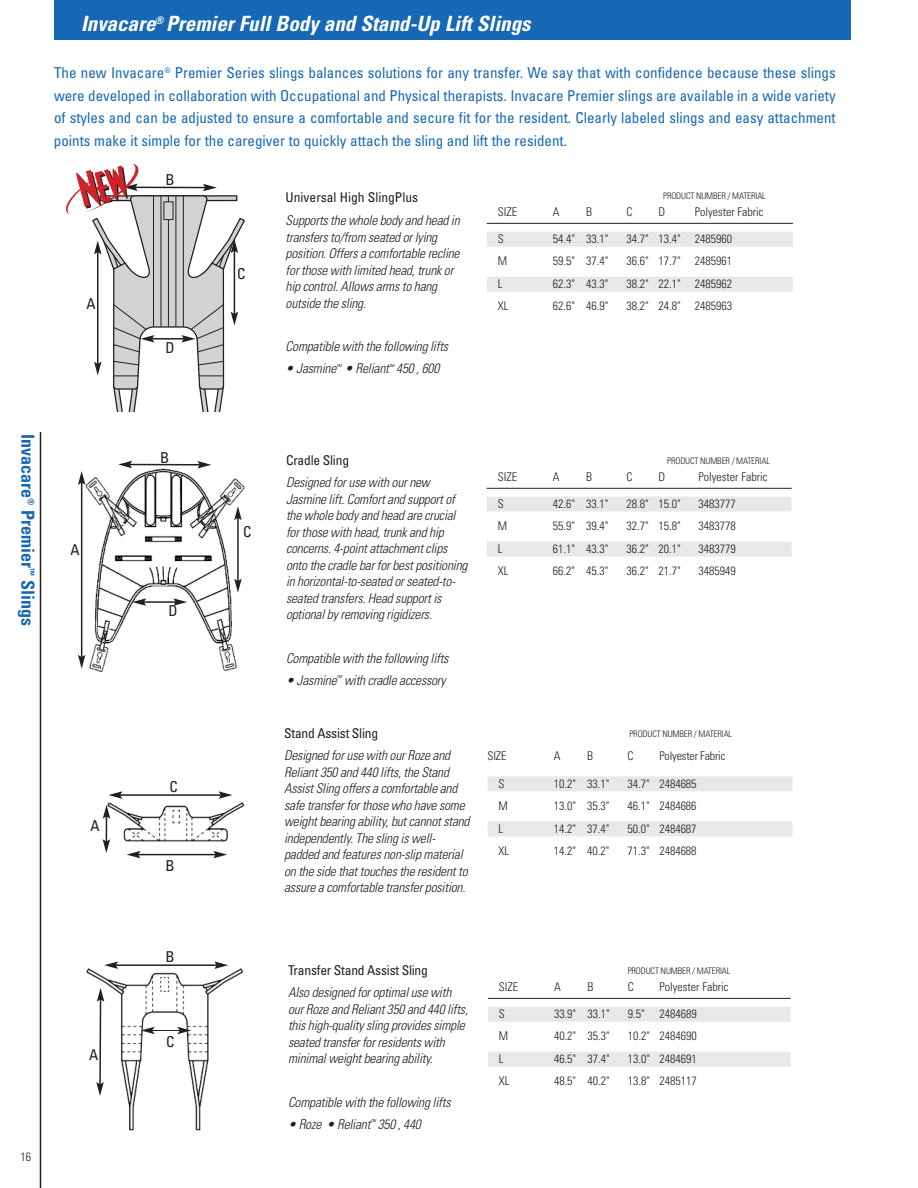
<style>
.page{position:relative;width:918px;height:1188px;background:#fff}
.page>*{position:absolute;margin:0;border:0;box-sizing:border-box;transform-origin:0 0}
.t1{font:italic 700 condensed 21px "Univers";color:#fff}
.t2{font:700 condensed 18px "Univers";color:#1768b4}
.t3{font:condensed 15px/22.5px "Univers";color:#1768b4;text-align:justify}
.t4{font:condensed 15px "Univers";color:#231f20}
.t5{font:italic 300 condensed 13.5px/16.5px "Univers";letter-spacing:-.015em;color:#231f20}
.t6{font:condensed 13.5px "Univers";letter-spacing:-.015em;color:#231f20}
.t7{font:300 condensed 12px "Univers";color:#231f20}
.t8{font:300 condensed 9px "Univers";letter-spacing:-.015em;color:#231f20}
</style>
<div class="page">
<div style="left:54px;top:0;width:796px;height:40px;background:#1768b4"></div>
<hr style="left:40px;top:432px;width:1px;height:756px;background:#231f20">
<hr style="left:487px;top:223px;width:306px;height:1px;background:#231f20">
<div style="left:487px;top:232px;width:306px;height:15px;background:#e7e8e9"></div>
<div style="left:487px;top:277px;width:306px;height:15px;background:#e7e8e9"></div>
<hr style="left:487px;top:488px;width:305px;height:1px;background:#231f20">
<div style="left:487px;top:497px;width:305px;height:15px;background:#e7e8e9"></div>
<div style="left:487px;top:542px;width:305px;height:15px;background:#e7e8e9"></div>
<div style="left:488px;top:776px;width:305px;height:15px;background:#e7e8e9"></div>
<div style="left:488px;top:821px;width:305px;height:15px;background:#e7e8e9"></div>
<hr style="left:488px;top:998px;width:303px;height:1px;background:#231f20">
<div style="left:488px;top:1007px;width:303px;height:15px;background:#e7e8e9"></div>
<div style="left:488px;top:1052px;width:303px;height:15px;background:#e7e8e9"></div>
<svg style="left:66px;top:164px;width:179px;height:967px"></svg>
<h1 class="t1" style="left:81px;top:16px;width:451px">Invacare<sup>®</sup> Premier Full Body and Stand-Up Lift Slings</h1>
<p class="t3" style="left:54px;top:63px;width:783px">The new Invacare<sup>®</sup> Premier Series slings balances solutions for any transfer. We say that with confidence because these slings were developed in collaboration with Occupational and Physical therapists. Invacare Premier slings are available in a wide variety of styles and can be adjusted to ensure a comfortable and secure fit for the resident. Clearly labeled slings and easy attachment points make it simple for the caregiver to quickly attach the sling and lift the resident.</p>
<p class="t4" style="left:87px;top:298px;width:11px">A</p>
<p class="t4" style="left:166px;top:175px;width:11px">B</p>
<p class="t4" style="left:166px;top:342px;width:11px">D</p>
<p class="t4" style="left:237px;top:268px;width:10px">C</p>
<p class="t6" style="left:286px;top:192px;width:134px">Universal High SlingPlus</p>
<p class="t5" style="left:286px;top:213px;width:176px">Supports the whole body and head in transfers to/from seated or lying position. Offers a comfortable recline for those with limited head, trunk or hip control. Allows arms to hang outside the sling.</p>
<p class="t5" style="left:286px;top:340px;width:164px">Compatible with the following lifts</p>
<p class="t5" style="left:286px;top:362px;width:155px">• Jasmine<sup>™</sup> • Reliant<sup>™</sup> 450 , 600</p>
<p class="t8" style="left:663px;top:193px;width:104px">PRODUCT NUMBER / MATERIAL</p>
<p class="t7" style="left:498px;top:207px;width:21px">SIZE</p>
<p class="t7" style="left:553px;top:207px;width:8px">A</p>
<p class="t7" style="left:586px;top:207px;width:7px">B</p>
<p class="t7" style="left:627px;top:207px;width:7px">C</p>
<p class="t7" style="left:658px;top:207px;width:8px">D</p>
<p class="t7" style="left:695px;top:207px;width:70px">Polyester Fabric</p>
<p class="t7" style="left:498px;top:234px;width:7px">S</p>
<p class="t7" style="left:553px;top:234px;width:57px">54.4" 33.1"</p>
<p class="t7" style="left:627px;top:234px;width:107px">34.7" 13.4" 2485960</p>
<p class="t7" style="left:498px;top:257px;width:11px">M</p>
<p class="t7" style="left:553px;top:257px;width:57px">59.5" 37.4"</p>
<p class="t7" style="left:627px;top:257px;width:107px">36.6" 17.7" 2485961</p>
<p class="t7" style="left:498px;top:279px;width:6px">L</p>
<p class="t7" style="left:553px;top:279px;width:57px">62.3" 43.3"</p>
<p class="t7" style="left:627px;top:279px;width:107px">38.2" 22.1" 2485962</p>
<p class="t7" style="left:498px;top:302px;width:12px">XL</p>
<p class="t7" style="left:553px;top:302px;width:57px">62.6" 46.9"</p>
<p class="t7" style="left:627px;top:302px;width:107px">38.2" 24.8" 2485963</p>
<h2 class="t2" style="left:34px;top:434px;width:193px;rotate:90deg">Invacare<sup>®</sup> Premier<sup>™</sup> Slings</h2>
<p class="t4" style="left:71px;top:544px;width:11px">A</p>
<p class="t4" style="left:160px;top:452px;width:11px">B</p>
<p class="t4" style="left:168px;top:605px;width:11px">D</p>
<p class="t4" style="left:91px;top:820px;width:11px">A</p>
<p class="t7" style="left:21px;top:1152px;width:12px">16</p>
<p class="t4" style="left:89px;top:1049px;width:11px">A</p>
<p class="t4" style="left:170px;top:781px;width:10px">C</p>
<p class="t4" style="left:166px;top:860px;width:11px">B</p>
<p class="t4" style="left:166px;top:951px;width:11px">B</p>
<p class="t4" style="left:166px;top:1036px;width:10px">C</p>
<p class="t4" style="left:243px;top:526px;width:10px">C</p>
<p class="t6" style="left:286px;top:455px;width:65px">Cradle Sling</p>
<p class="t5" style="left:286px;top:475px;width:183px">Designed for use with our new Jasmine lift. Comfort and support of the whole body and head are crucial for those with head, trunk and hip concerns. 4-point attachment clips onto the cradle bar for best positioning in horizontal-to-seated or seated-to&shy;seated transfers. Head support is optional by removing rigidizers.</p>
<p class="t5" style="left:286px;top:651px;width:164px">Compatible with the following lifts</p>
<p class="t5" style="left:286px;top:673px;width:161px">• Jasmine<sup>™</sup> with cradle accessory</p>
<p class="t6" style="left:284px;top:729px;width:96px">Stand Assist Sling</p>
<p class="t5" style="left:284px;top:748px;width:187px">Designed for use with our Roze and Reliant 350 and 440 lifts, the Stand Assist Sling offers a comfortable and safe transfer for those who have some weight bearing ability, but cannot stand independently. The sling is well&shy;padded and features non-slip material on the side that touches the resident to assure a comfortable transfer position.</p>
<p class="t8" style="left:667px;top:458px;width:104px">PRODUCT NUMBER / MATERIAL</p>
<p class="t7" style="left:498px;top:472px;width:21px">SIZE</p>
<p class="t7" style="left:553px;top:472px;width:8px">A</p>
<p class="t7" style="left:586px;top:472px;width:7px">B</p>
<p class="t7" style="left:627px;top:472px;width:7px">C</p>
<p class="t7" style="left:658px;top:472px;width:8px">D</p>
<p class="t7" style="left:699px;top:472px;width:70px">Polyester Fabric</p>
<p class="t7" style="left:498px;top:499px;width:7px">S</p>
<p class="t7" style="left:553px;top:499px;width:57px">42.6" 33.1"</p>
<p class="t7" style="left:627px;top:499px;width:56px">28.8" 15.0"</p>
<p class="t7" style="left:699px;top:499px;width:39px">3483777</p>
<p class="t7" style="left:498px;top:522px;width:11px">M</p>
<p class="t7" style="left:553px;top:522px;width:57px">55.9" 39.4"</p>
<p class="t7" style="left:627px;top:522px;width:56px">32.7" 15.8"</p>
<p class="t7" style="left:699px;top:522px;width:39px">3483778</p>
<p class="t7" style="left:498px;top:544px;width:6px">L</p>
<p class="t7" style="left:553px;top:544px;width:57px">61.1" 43.3"</p>
<p class="t7" style="left:627px;top:544px;width:56px">36.2" 20.1"</p>
<p class="t7" style="left:699px;top:544px;width:39px">3483779</p>
<p class="t7" style="left:498px;top:567px;width:12px">XL</p>
<p class="t7" style="left:553px;top:567px;width:57px">66.2" 45.3"</p>
<p class="t7" style="left:627px;top:567px;width:56px">36.2" 21.7"</p>
<p class="t7" style="left:699px;top:567px;width:39px">3485949</p>
<p class="t8" style="left:629px;top:731px;width:104px">PRODUCT NUMBER / MATERIAL</p>
<p class="t7" style="left:488px;top:751px;width:20px">SIZE</p>
<p class="t7" style="left:554px;top:751px;width:8px">A</p>
<p class="t7" style="left:587px;top:751px;width:7px">B</p>
<p class="t7" style="left:627px;top:751px;width:7px">C</p>
<p class="t7" style="left:659px;top:751px;width:68px">Polyester Fabric</p>
<p class="t7" style="left:499px;top:779px;width:7px">S</p>
<p class="t7" style="left:554px;top:779px;width:57px">10.2" 33.1"</p>
<p class="t7" style="left:627px;top:779px;width:71px">34.7" 2484685</p>
<p class="t7" style="left:499px;top:801px;width:11px">M</p>
<p class="t7" style="left:554px;top:801px;width:57px">13.0" 35.3"</p>
<p class="t7" style="left:627px;top:801px;width:71px">46.1" 2484686</p>
<p class="t7" style="left:499px;top:824px;width:6px">L</p>
<p class="t7" style="left:554px;top:824px;width:57px">14.2" 37.4"</p>
<p class="t7" style="left:627px;top:824px;width:71px">50.0" 2484687</p>
<p class="t7" style="left:499px;top:846px;width:12px">XL</p>
<p class="t7" style="left:554px;top:846px;width:57px">14.2" 40.2"</p>
<p class="t7" style="left:627px;top:846px;width:71px">71.3" 2484688</p>
<p class="t6" style="left:288px;top:966px;width:141px">Transfer Stand Assist Sling</p>
<p class="t5" style="left:288px;top:985px;width:181px">Also designed for optimal use with our Roze and Reliant 350 and 440 lifts, this high-quality sling provides simple seated transfer for residents with minimal weight bearing ability.</p>
<p class="t5" style="left:288px;top:1095px;width:164px">Compatible with the following lifts</p>
<p class="t5" style="left:288px;top:1117px;width:134px">• Roze • Reliant<sup>™</sup> 350 , 440</p>
<p class="t8" style="left:628px;top:968px;width:104px">PRODUCT NUMBER / MATERIAL</p>
<p class="t7" style="left:499px;top:982px;width:21px">SIZE</p>
<p class="t7" style="left:554px;top:982px;width:8px">A</p>
<p class="t7" style="left:587px;top:982px;width:7px">B</p>
<p class="t7" style="left:628px;top:982px;width:7px">C</p>
<p class="t7" style="left:660px;top:982px;width:70px">Polyester Fabric</p>
<p class="t7" style="left:499px;top:1009px;width:7px">S</p>
<p class="t7" style="left:554px;top:1009px;width:57px">33.9" 33.1"</p>
<p class="t7" style="left:628px;top:1009px;width:71px">9.5" 2484689</p>
<p class="t7" style="left:499px;top:1032px;width:11px">M</p>
<p class="t7" style="left:554px;top:1032px;width:57px">40.2" 35.3"</p>
<p class="t7" style="left:628px;top:1032px;width:71px">10.2" 2484690</p>
<p class="t7" style="left:499px;top:1054px;width:6px">L</p>
<p class="t7" style="left:554px;top:1054px;width:57px">46.5" 37.4"</p>
<p class="t7" style="left:628px;top:1054px;width:71px">13.0" 2484691</p>
<p class="t7" style="left:499px;top:1077px;width:12px">XL</p>
<p class="t7" style="left:554px;top:1077px;width:57px">48.5" 40.2"</p>
<p class="t7" style="left:628px;top:1077px;width:71px">13.8" 2485117</p>
</div>
